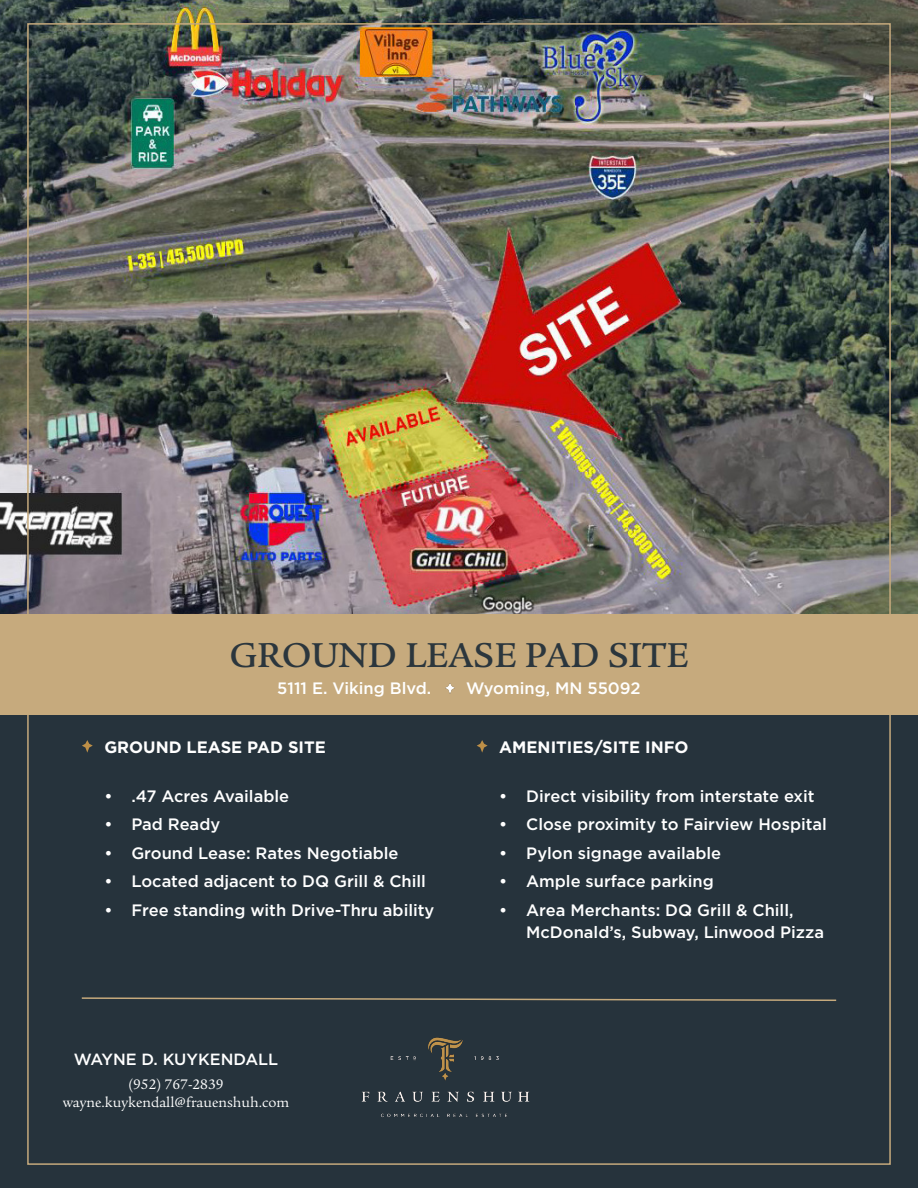
<style>
.page{position:relative;width:918px;height:1188px;background:#fff}
.page>*{position:absolute;margin:0;border:0;box-sizing:border-box;transform-origin:0 0}
.t1{font:500 37.5px "Legacy Serif Std";color:#2b363d}
.t2{font:500 16.5px/22.5px "Gotham";color:#fff}
.t3{font:700 16.5px "Gotham";color:#fff}
.t4{font:500 16.2px "Gotham";color:#fff}
.t5{font:15px/18px "Legacy Serif Std";color:#fff;text-align:center}
</style>
<div class="page">
<img style="left:0;top:0;width:918px;height:615px">
<div style="left:0;top:615px;width:918px;height:573px;background:#26333c"></div>
<div style="left:0;top:615px;width:918px;height:100px;background:#c6aa7d"></div>
<svg style="left:81px;top:997px;width:756px;height:4px"></svg>
<svg style="left:82px;top:740px;width:11px;height:13px"></svg>
<svg style="left:477px;top:740px;width:11px;height:13px"></svg>
<img style="left:361px;top:1037px;width:169px;height:81px">
<svg style="left:446px;top:684px;width:8px;height:10px"></svg>
<h1 class="t1" style="left:229px;top:634px;width:461px">GROUND LEASE PAD SITE</h1>
<p class="t2" style="left:277px;top:677px;width:156px">5111 E. Viking Blvd.</p>
<p class="t2" style="left:466px;top:677px;width:176px">Wyoming, MN 55092</p>
<p class="t3" style="left:104px;top:736px;width:223px">GROUND LEASE PAD SITE</p>
<p class="t2" style="left:104px;top:784px;width:186px">• .47 Acres Available</p>
<p class="t2" style="left:104px;top:813px;width:117px">• Pad Ready</p>
<p class="t2" style="left:104px;top:841px;width:296px">• Ground Lease: Rates Negotiable</p>
<p class="t2" style="left:104px;top:870px;width:323px">• Located adjacent to DQ Grill &amp; Chill</p>
<p class="t2" style="left:104px;top:898px;width:332px">• Free standing with Drive-Thru ability</p>
<p class="t4" style="left:74px;top:1049px;width:206px">WAYNE D. KUYKENDALL</p>
<p class="t5" style="left:63px;top:1076px;width:228px">(952) 767-2839 wayne.kuykendall@frauenshuh.com</p>
<p class="t3" style="left:499px;top:736px;width:191px">AMENITIES/SITE INFO</p>
<p class="t2" style="left:499px;top:784px;width:317px">• Direct visibility from interstate exit</p>
<p class="t2" style="left:499px;top:813px;width:329px">• Close proximity to Fairview Hospital</p>
<p class="t2" style="left:499px;top:841px;width:223px">• Pylon signage available</p>
<p class="t2" style="left:499px;top:870px;width:216px">• Ample surface parking</p>
<p class="t2" style="left:526px;top:898px;width:299px;text-indent:-27px">• Area Merchants: DQ Grill &amp; Chill,<br>McDonald’s, Subway, Linwood Pizza</p>
</div>
